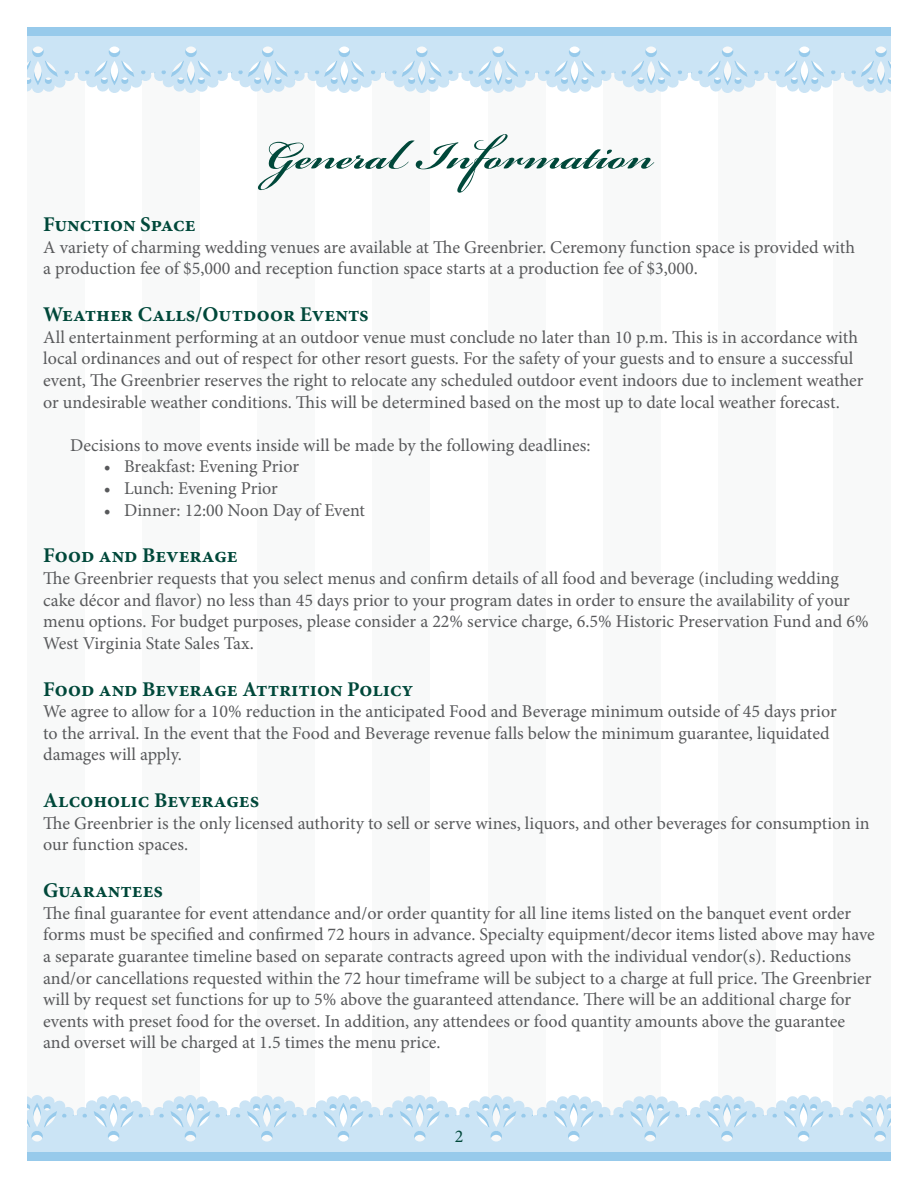
<style>
.page{position:relative;width:918px;height:1188px;background:#fff}
.page>*{position:absolute;margin:0;border:0;box-sizing:border-box;transform-origin:0 0}
.t1{font:700 60px "Bickham Script Pro";color:#00483a}
.t2{font:700 21px "Minion Pro";color:#00483a}
.t3{font:18px/21.6px "Minion Pro";color:#58595b}
.t4{font:18px "Minion Pro";color:#00483a}
</style>
<div class="page">
<div style="left:27px;top:27px;width:58px;height:1134px;background:#f8f9f9"></div>
<div style="left:142px;top:27px;width:58px;height:1134px;background:#f8f9f9"></div>
<div style="left:257px;top:27px;width:58px;height:1134px;background:#f8f9f9"></div>
<div style="left:373px;top:27px;width:57px;height:1134px;background:#f8f9f9"></div>
<div style="left:488px;top:27px;width:57px;height:1134px;background:#f8f9f9"></div>
<div style="left:603px;top:27px;width:58px;height:1134px;background:#f8f9f9"></div>
<div style="left:718px;top:27px;width:58px;height:1134px;background:#f8f9f9"></div>
<div style="left:833px;top:27px;width:58px;height:1134px;background:#f8f9f9"></div>
<svg style="left:27px;top:36px;width:864px;height:57px;fill:#cbe4f5"></svg>
<div style="left:27px;top:27px;width:864px;height:9px;background:#97caeb"></div>
<svg style="left:27px;top:1095px;width:864px;height:57px;fill:#cbe4f5"></svg>
<div style="left:27px;top:1152px;width:864px;height:9px;background:#97caeb"></div>
<h1 class="t1" style="left:265px;top:112px;width:392px">General Information</h1>
<p class="t2" style="left:43px;top:210px;width:154px">Function Space</p>
<p class="t3" style="left:43px;top:236px;width:813px">A variety of charming wedding venues are available at The Greenbrier. Ceremony function space is provided with a production fee of $5,000 and reception function space starts at a production fee of $3,000.</p>
<p class="t2" style="left:43px;top:300px;width:327px">Weather Calls/Outdoor Events</p>
<p class="t3" style="left:43px;top:326px;width:822px">All entertainment performing at an outdoor venue must conclude no later than 10 p.m. This is in accordance with local ordinances and out of respect for other resort guests. For the safety of your guests and to ensure a successful event, The Greenbrier reserves the right to relocate any scheduled outdoor event indoors due to inclement weather or undesirable weather conditions. This will be determined based on the most up to date local weather forecast.</p>
<p class="t3" style="left:70px;top:434px;width:522px">Decisions to move events inside will be made by the following deadlines:</p>
<p class="t3" style="left:104px;top:456px;width:197px">• Breakfast: Evening Prior</p>
<p class="t3" style="left:104px;top:478px;width:176px">• Lunch: Evening Prior</p>
<p class="t3" style="left:104px;top:499px;width:263px">• Dinner: 12:00 Noon Day of Event</p>
<p class="t2" style="left:43px;top:541px;width:196px">Food and Beverage</p>
<p class="t3" style="left:43px;top:568px;width:827px">The Greenbrier requests that you select menus and confirm details of all food and beverage (including wedding cake décor and flavor) no less than 45 days prior to your program dates in order to ensure the availability of your menu options. For budget purposes, please consider a 22% service charge, 6.5% Historic Preservation Fund and 6% West Virginia State Sales Tax.</p>
<p class="t2" style="left:43px;top:674px;width:372px">Food and Beverage Attrition Policy</p>
<p class="t3" style="left:43px;top:701px;width:795px">We agree to allow for a 10% reduction in the anticipated Food and Beverage minimum outside of 45 days prior to the arrival. In the event that the Food and Beverage revenue falls below the minimum guarantee, liquidated damages will apply.</p>
<p class="t2" style="left:43px;top:786px;width:218px">Alcoholic Beverages</p>
<p class="t3" style="left:43px;top:812px;width:828px">The Greenbrier is the only licensed authority to sell or serve wines, liquors, and other beverages for consumption in our function spaces.</p>
<p class="t2" style="left:43px;top:876px;width:121px">Guarantees</p>
<p class="t3" style="left:43px;top:902px;width:833px">The final guarantee for event attendance and/or order quantity for all line items listed on the banquet event order forms must be specified and confirmed 72 hours in advance. Specialty equipment/decor items listed above may have a separate guarantee timeline based on separate contracts agreed upon with the individual vendor(s). Reductions and/or cancellations requested within the 72 hour timeframe will be subject to a charge at full price. The Greenbrier will by request set functions for up to 5% above the guaranteed attendance. There will be an additional charge for events with preset food for the overset. In addition, any attendees or food quantity amounts above the guarantee and overset will be charged at 1.5 times the menu price.</p>
<p class="t4" style="left:455px;top:1124px;width:10px">2</p>
</div>
